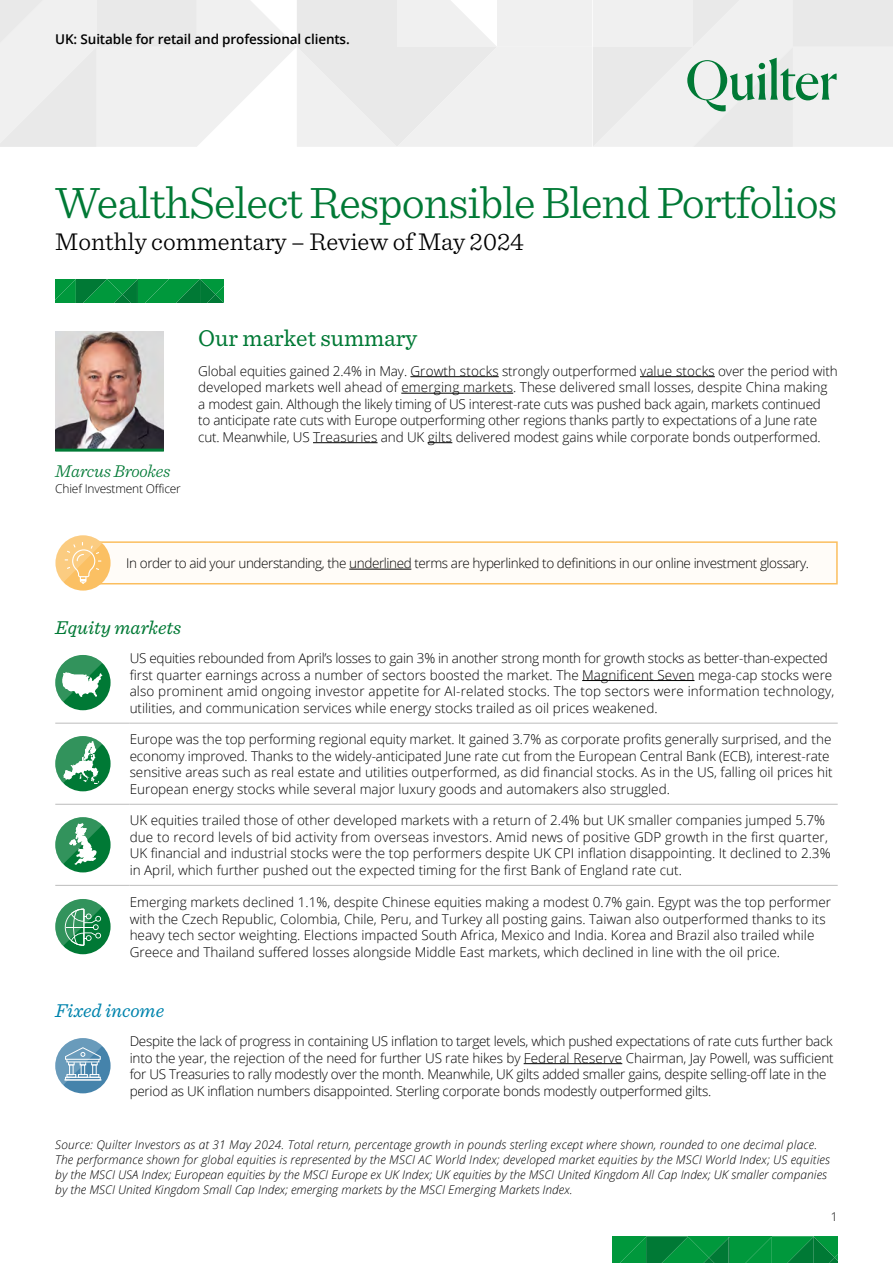
<style>
.page{position:relative;width:893px;height:1263px;background:#fff}
.page>*{position:absolute;margin:0;border:0;box-sizing:border-box;transform-origin:0 0}
.t1{font:300 46.2px "Sentinel";letter-spacing:-.02em;color:#007935}
.t2{font:300 25.5px "Sentinel";color:#000}
.t3{font:24px "Sentinel";color:#007935}
.t4{font:italic 19.5px "Sentinel";color:#007935}
.t5{font:italic 19.5px "Sentinel";color:#0084ad}
.t6{font:italic 300 18px "Sentinel";letter-spacing:-.01em;color:#007935}
.t7{font:300 13.5px/16.5px "Open Sans";color:#000}
.t8{font:300 13.5px/16.5px "Open Sans";letter-spacing:-.02em;color:#000}
.t9{font:300 13.5px "Open Sans";letter-spacing:-.03em;color:#000}
.t10{font:600 13.5px "Open Sans";letter-spacing:-.01em;color:#000}
.t11{font:italic 300 12px/15px "Open Sans";letter-spacing:.01em;color:#000}
.t12{font:300 12px "Open Sans";letter-spacing:-.015em;color:#000}
</style>
<div class="page">
<svg style="left:0;top:0;width:893px;height:147px"></svg>
<svg style="left:55px;top:279px;width:168px;height:23px;background:#038f3c"></svg>
<img style="left:55px;top:331px;width:109px;height:118px">
<hr style="left:55px;top:449px;width:109px;height:3px;background:#007935">
<hr style="left:410px;top:376px;width:89px;height:1px;background:#000">
<hr style="left:640px;top:376px;width:75px;height:1px;background:#000">
<hr style="left:401px;top:393px;width:112px;height:1px;background:#000">
<hr style="left:313px;top:442px;width:65px;height:1px;background:#000">
<svg style="left:428px;top:442px;width:24px;height:1px"></svg>
<div style="left:83px;top:542px;width:754px;height:42px;background:#fffcf8"></div>
<hr style="left:349px;top:569px;width:62px;height:1px;background:#000">
<div style="left:82px;top:541px;width:756px;height:43px;border:2px solid #fbbe5e"></div>
<div style="left:55px;top:535px;width:56px;height:56px;background:#fbc063;border-radius:50%"></div>
<svg style="left:55px;top:535px;width:47px;height:49px"></svg>
<hr style="left:55px;top:723px;width:75px;height:1px;background:#bcbcbc">
<hr style="left:130px;top:723px;width:708px;height:1px;background:#bcbcbc">
<hr style="left:55px;top:804px;width:75px;height:1px;background:#bcbcbc">
<hr style="left:130px;top:804px;width:708px;height:1px;background:#bcbcbc">
<hr style="left:55px;top:885px;width:75px;height:1px;background:#bcbcbc">
<hr style="left:130px;top:885px;width:708px;height:1px;background:#bcbcbc">
<div style="left:55px;top:655px;width:56px;height:55px;background:#007935;border-radius:50%"></div>
<svg style="left:55px;top:655px;width:47px;height:47px"></svg>
<hr style="left:582px;top:680px;width:112px;height:1px;background:#000">
<div style="left:55px;top:736px;width:56px;height:55px;background:#007935;border-radius:50%"></div>
<svg style="left:55px;top:736px;width:47px;height:48px"></svg>
<div style="left:55px;top:817px;width:56px;height:55px;background:#007935;border-radius:50%"></div>
<svg style="left:55px;top:817px;width:47px;height:48px"></svg>
<div style="left:55px;top:899px;width:56px;height:55px;background:#007935;border-radius:50%"></div>
<svg style="left:55px;top:899px;width:47px;height:47px"></svg>
<div style="left:55px;top:1038px;width:56px;height:55px;background:#4583ab;border-radius:50%"></div>
<svg style="left:55px;top:1038px;width:47px;height:47px"></svg>
<hr style="left:524px;top:1063px;width:98px;height:1px;background:#000">
<svg style="left:612px;top:1236px;width:226px;height:27px;background:#03903c"></svg>
<p class="t10" style="left:55px;top:30px;width:296px">UK: Suitable for retail and professional clients.</p>
<h1 class="t1" style="left:55px;top:168px;width:784px">WealthSelect Responsible Blend Portfolios</h1>
<h2 class="t2" style="left:55px;top:223px;width:470px">Monthly commentary – Review of May 2024</h2>
<h3 class="t6" style="left:55px;top:457px;width:117px">Marcus Brookes</h3>
<p class="t12" style="left:55px;top:481px;width:127px">Chief Investment Officer</p>
<h3 class="t3" style="left:198px;top:320px;width:221px">Our market summary</h3>
<p class="t7" style="left:198px;top:362px;width:641px">Global equities gained 2.4% in May. Growth stocks strongly outperformed value stocks over the period with developed markets well ahead of emerging markets. These delivered small losses, despite China making a modest gain. Although the likely timing of US interest-rate cuts was pushed back again, markets continued<br>to anticipate rate cuts with Europe outperforming other regions thanks partly to expectations of a June rate cut. Meanwhile, US Treasuries and UK gilts delivered modest gains while corporate bonds outperformed.</p>
<p class="t9" style="left:126px;top:554px;width:684px">In order to aid your understanding, the underlined terms are hyperlinked to definitions in our online investment glossary.</p>
<h3 class="t4" style="left:55px;top:612px;width:127px">Equity markets</h3>
<p class="t7" style="left:130px;top:649px;width:706px">US equities rebounded from April’s losses to gain 3% in another strong month for growth stocks as better-than-expected first quarter earnings across a number of sectors boosted the market. The Magnificent Seven mega-cap stocks were also prominent amid ongoing investor appetite for AI-related stocks. The top sectors were information technology, utilities, and communication services while energy stocks trailed as oil prices weakened.</p>
<p class="t7" style="left:130px;top:731px;width:704px">Europe was the top performing regional equity market. It gained 3.7% as corporate profits generally surprised, and the economy improved. Thanks to the widely-anticipated June rate cut from the European Central Bank (ECB), interest-rate sensitive areas such as real estate and utilities outperformed, as did financial stocks. As in the US, falling oil prices hit European energy stocks while several major luxury goods and automakers also struggled.</p>
<p class="t7" style="left:130px;top:812px;width:702px">UK equities trailed those of other developed markets with a return of 2.4% but UK smaller companies jumped 5.7% due to record levels of bid activity from overseas investors. Amid news of positive GDP growth in the first quarter, UK financial and industrial stocks were the top performers despite UK CPI inflation disappointing. It declined to 2.3% in April, which further pushed out the expected timing for the first Bank of England rate cut.</p>
<p class="t7" style="left:130px;top:893px;width:703px">Emerging markets declined 1.1%, despite Chinese equities making a modest 0.7% gain. Egypt was the top performer with the Czech Republic, Colombia, Chile, Peru, and Turkey all posting gains. Taiwan also outperformed thanks to its heavy tech sector weighting. Elections impacted South Africa, Mexico and India. Korea and Brazil also trailed while Greece and Thailand suffered losses alongside Middle East markets, which declined in line with the oil price.</p>
<h3 class="t5" style="left:55px;top:995px;width:110px">Fixed income</h3>
<p class="t8" style="left:130px;top:1033px;width:706px">Despite the lack of progress in containing US inflation to target levels, which pushed expectations of rate cuts further back into the year, the rejection of the need for further US rate hikes by Federal Reserve Chairman, Jay Powell, was sufficient for US Treasuries to rally modestly over the month. Meanwhile, UK gilts added smaller gains, despite selling-off late in the period as UK inflation numbers disappointed. Sterling corporate bonds modestly outperformed gilts.</p>
<p class="t11" style="left:55px;top:1136px;width:776px">Source: Quilter Investors as at 31 May 2024. Total return, percentage growth in pounds sterling except where shown, rounded to one decimal place.<br>The performance shown for global equities is represented by the MSCI AC World Index; developed market equities by the MSCI World Index; US equities by the MSCI USA Index; European equities by the MSCI Europe ex UK Index; UK equities by the MSCI United Kingdom All Cap Index; UK smaller companies by the MSCI United Kingdom Small Cap Index; emerging markets by the MSCI Emerging Markets Index.</p>
<p class="t12" style="left:831px;top:1208px;width:8px">1</p>
</div>
